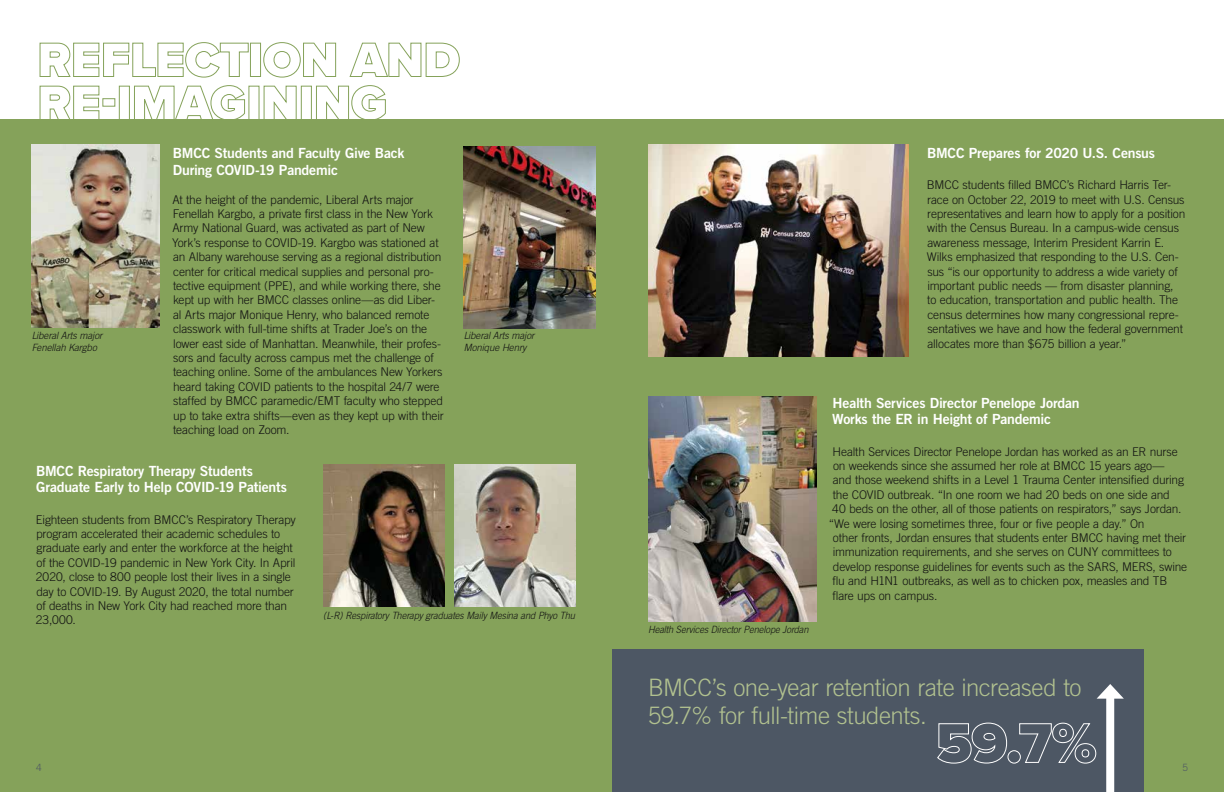
<style>
.page{position:relative;width:1224px;height:792px;background:#fff}
.page>*{position:absolute;margin:0;border:0;box-sizing:border-box;transform-origin:0 0}
.t1{font:300 24px/28.8px "Trade Gothic";letter-spacing:-.02em;color:#b1c18f}
.t2{font:14px/16.8px "Trade Gothic Bold Two";letter-spacing:-.015em;color:#fff}
.t3{font:300 12px/14.4px "Trade Gothic";letter-spacing:-.015em;color:#121212}
.t4{font:italic 300 10px/12px "Trade Gothic";letter-spacing:-.01em;color:#121212}
.t5{font:italic 300 10px "Trade Gothic";letter-spacing:-.01em;color:#121212;scale:.94 1}
.t6{font:italic 300 10px "Trade Gothic";letter-spacing:-.01em;color:#121212;scale:.93 1}
.t7{font:300 10px "Trade Gothic";color:#4d5764}
</style>
<div class="page">
<svg style="left:39px;top:42px;width:210px;height:36px"></svg>
<div style="left:250px;top:43px;width:11px;height:34px;border:1px solid #85a25a"></div>
<svg style="left:263px;top:42px;width:73px;height:36px"></svg>
<svg style="left:349px;top:42px;width:111px;height:35px"></svg>
<svg style="left:39px;top:85px;width:61px;height:35px"></svg>
<div style="left:102px;top:98px;width:13px;height:9px;border:1px solid #85a25a"></div>
<div style="left:119px;top:86px;width:11px;height:34px;border:1px solid #85a25a"></div>
<svg style="left:134px;top:85px;width:111px;height:35px"></svg>
<svg style="left:263px;top:85px;width:34px;height:35px"></svg>
<div style="left:301px;top:86px;width:11px;height:34px;border:1px solid #85a25a"></div>
<svg style="left:316px;top:85px;width:70px;height:35px"></svg>
<div style="left:0;top:120px;width:1224px;height:672px;background:#85a25a"></div>
<img style="left:648px;top:145px;width:260px;height:211px">
<img style="left:648px;top:397px;width:169px;height:225px">
<img style="left:455px;top:464px;width:121px;height:143px">
<img style="left:464px;top:147px;width:132px;height:182px">
<img style="left:32px;top:145px;width:127px;height:182px">
<img style="left:324px;top:464px;width:121px;height:143px">
<div style="left:612px;top:649px;width:531px;height:143px;background:#4d5764"></div>
<svg style="left:937px;top:722px;width:71px;height:42px"></svg>
<div style="left:1007px;top:750px;width:14px;height:14px;border:1px solid #fff;border-radius:50%"></div>
<svg style="left:1019px;top:722px;width:78px;height:42px"></svg>
<div style="left:1106px;top:693px;width:8px;height:99px;background:#fff"></div>
<svg style="left:1097px;top:684px;width:27px;height:15px"></svg>
<p class="t2" style="left:173px;top:144px;width:233px">BMCC Students and Faculty Give Back<br>During COVID-19 Pandemic</p>
<p class="t3" style="left:172px;top:192px;width:273px">At the height of the pandemic, Liberal Arts major Fenellah Kargbo, a private first class in the New York Army National Guard, was activated as part of New York’s response to COVID-19. Kargbo was stationed at an Albany warehouse serving as a regional distribution center for critical medical supplies and personal pro&shy;tective equipment (PPE), and while working there, she kept up with her BMCC classes online—as did Liber&shy;al Arts major Monique Henry, who balanced remote classwork with full-time shifts at Trader Joe’s on the lower east side of Manhattan. Meanwhile, their profes&shy;sors and faculty across campus met the challenge of teaching online. Some of the ambulances New Yorkers heard taking COVID patients to the hospital 24/7 were staffed by BMCC paramedic/EMT faculty who stepped up to take extra shifts—even as they kept up with their teaching load on Zoom.</p>
<p class="t4" style="left:32px;top:329px;width:72px">Liberal Arts major<br>Fenellah Kargbo</p>
<p class="t4" style="left:464px;top:329px;width:72px">Liberal Arts major<br>Monique Henry</p>
<p class="t2" style="left:36px;top:462px;width:252px">BMCC Respiratory Therapy Students<br>Graduate Early to Help COVID-19 Patients</p>
<p class="t3" style="left:36px;top:512px;width:261px">Eighteen students from BMCC’s Respiratory Therapy program accelerated their academic schedules to graduate early and enter the workforce at the height of the COVID-19 pandemic in New York City. In April 2020, close to 800 people lost their lives in a single day to COVID-19. By August 2020, the total number of deaths in New York City had reached more than 23,000.</p>
<p class="t5" style="left:323px;top:609px;width:269px">(L-R) Respiratory Therapy graduates Maily Mesina and Phyo Thu</p>
<p class="t2" style="left:927px;top:144px;width:229px">BMCC Prepares for 2020 U.S. Census</p>
<p class="t3" style="left:927px;top:178px;width:260px">BMCC students filled BMCC’s Richard Harris Ter&shy;race on October 22, 2019 to meet with U.S. Census representatives and learn how to apply for a position with the Census Bureau. In a campus-wide census awareness message, Interim President Karrin E.<br>Wilks emphasized that responding to the U.S. Cen&shy;sus “is our opportunity to address a wide variety of important public needs — from disaster planning,<br>to education, transportation and public health. The census determines how many congressional repre&shy;sentatives we have and how the federal government allocates more than $675 billion a year.”</p>
<p class="t6" style="left:648px;top:624px;width:174px">Health Services Director Penelope Jordan</p>
<p class="t2" style="left:832px;top:394px;width:249px">Health Services Director Penelope Jordan<br>Works the ER in Height of Pandemic</p>
<p class="t3" style="left:832px;top:444px;width:347px">Health Services Director Penelope Jordan has worked as an ER nurse</p>
<p class="t3" style="left:833px;top:458px;width:333px">on weekends since she assumed her role at BMCC 15 years ago—</p>
<p class="t3" style="left:833px;top:473px;width:353px">and those weekend shifts in a Level 1 Trauma Center intensified during</p>
<p class="t3" style="left:833px;top:487px;width:339px">the COVID outbreak. “In one room we had 20 beds on one side and</p>
<p class="t3" style="left:832px;top:502px;width:351px">40 beds on the other, all of those patients on respirators,” says Jordan.</p>
<p class="t3" style="left:829px;top:516px;width:317px">“We were losing sometimes three, four or five people a day.” On</p>
<p class="t3" style="left:833px;top:530px;width:355px">other fronts, Jordan ensures that students enter BMCC having met their</p>
<p class="t3" style="left:833px;top:545px;width:341px">immunization requirements, and she serves on CUNY committees to</p>
<p class="t3" style="left:833px;top:559px;width:356px">develop response guidelines for events such as the SARS, MERS, swine</p>
<p class="t3" style="left:833px;top:574px;width:336px">flu and H1N1 outbreaks, as well as to chicken pox, measles and TB</p>
<p class="t3" style="left:833px;top:588px;width:106px">flare ups on campus.</p>
<h1 class="t1" style="left:648px;top:672px;width:435px">BMCC’s one-year retention rate increased to<br>59.7% for full-time students.</h1>
<p class="t7" style="left:36px;top:762px;width:7px">4</p>
<p class="t7" style="left:1182px;top:762px;width:7px">5</p>
</div>
